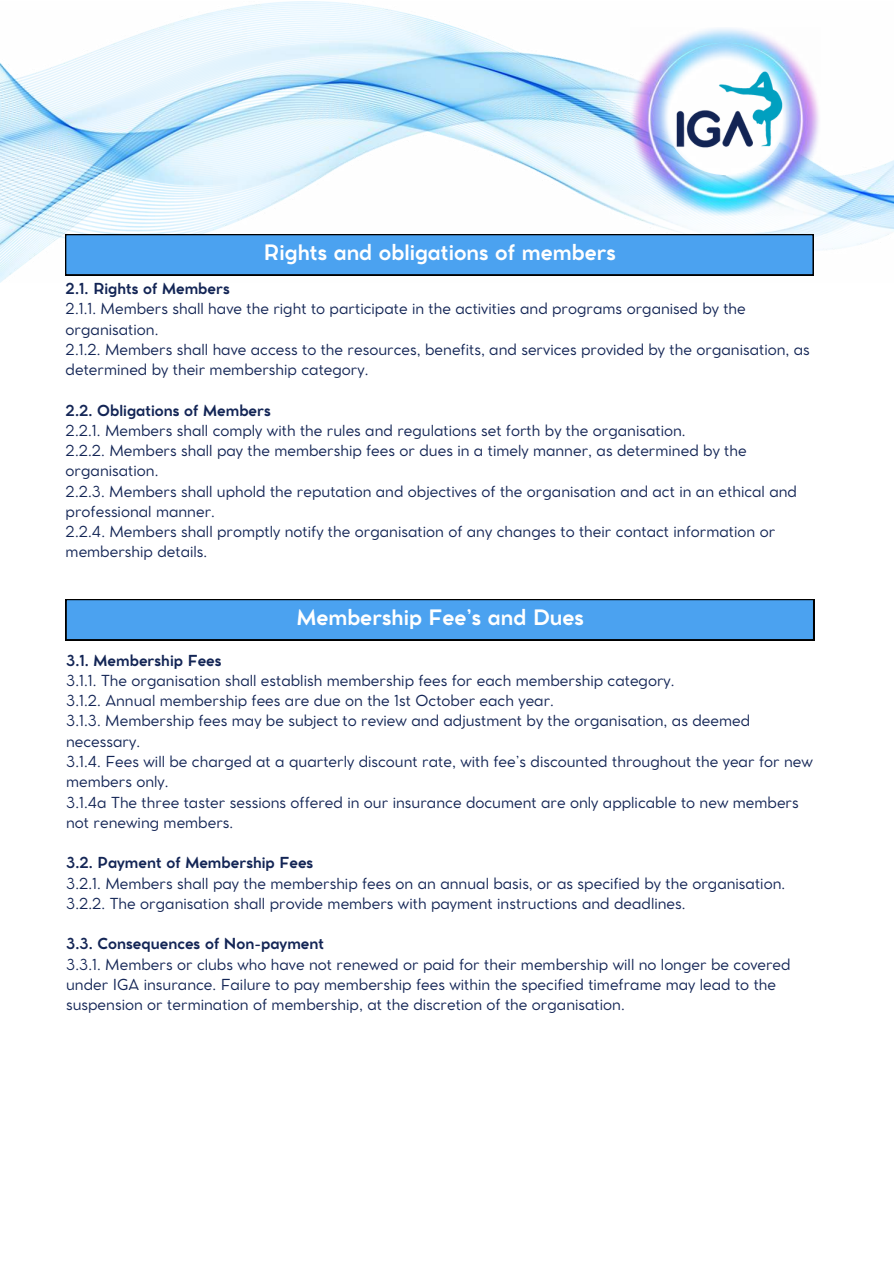
<style>
.page{position:relative;width:894px;height:1264px;background:#fff}
.page>*{position:absolute;margin:0;border:0;box-sizing:border-box;transform-origin:0 0}
.t1{font:700 21px "Cocomat Pro";color:#fff}
.t2{font:15px/20.2px "Cocomat Pro";color:#132555}
.t3{font:700 15px "Cocomat Pro";color:#132555}
</style>
<div class="page">
<img style="left:0;top:1px;width:893px;height:281px">
<img style="left:630px;top:27px;width:190px;height:188px">
<svg style="left:65px;top:234px;width:748px;height:41px;background:#4699e2"></svg>
<svg style="left:66px;top:599px;width:747px;height:41px;background:#4699e3"></svg>
<h1 class="t1" style="left:264px;top:239px;width:353px">Rights and obligations of members</h1>
<p class="t3" style="left:66px;top:278px;width:166px">2.1. Rights of Members</p>
<p class="t2" style="left:66px;top:298px;width:745px">2.1.1. Members shall have the right to participate in the activities and programs organised by the organisation.<br>2.1.2. Members shall have access to the resources, benefits, and services provided by the organisation, as determined by their membership category.</p>
<p class="t3" style="left:66px;top:400px;width:207px">2.2. Obligations of Members</p>
<p class="t2" style="left:66px;top:420px;width:732px">2.2.1. Members shall comply with the rules and regulations set forth by the organisation.<br>2.2.2. Members shall pay the membership fees or dues in a timely manner, as determined by the organisation.<br>2.2.3. Members shall uphold the reputation and objectives of the organisation and act in an ethical and professional manner.<br>2.2.4. Members shall promptly notify the organisation of any changes to their contact information or membership details.</p>
<h1 class="t1" style="left:297px;top:603px;width:288px">Membership Fee’s and Dues</h1>
<p class="t3" style="left:66px;top:650px;width:157px">3.1. Membership Fees</p>
<p class="t2" style="left:66px;top:670px;width:748px">3.1.1. The organisation shall establish membership fees for each membership category.<br>3.1.2. Annual membership fees are due on the 1st October each year.<br>3.1.3. Membership fees may be subject to review and adjustment by the organisation, as deemed necessary.<br>3.1.4. Fees will be charged at a quarterly discount rate, with fee’s discounted throughout the year for new members only.<br>3.1.4a The three taster sessions offered in our insurance document are only applicable to new members not renewing members.</p>
<p class="t3" style="left:66px;top:852px;width:248px">3.2. Payment of Membership Fees</p>
<p class="t2" style="left:66px;top:872px;width:720px">3.2.1. Members shall pay the membership fees on an annual basis, or as specified by the organisation.<br>3.2.2. The organisation shall provide members with payment instructions and deadlines.</p>
<p class="t3" style="left:66px;top:933px;width:259px">3.3. Consequences of Non-payment</p>
<p class="t2" style="left:66px;top:953px;width:725px">3.3.1. Members or clubs who have not renewed or paid for their membership will no longer be covered under IGA insurance. Failure to pay membership fees within the specified timeframe may lead to the suspension or termination of membership, at the discretion of the organisation.</p>
</div>
